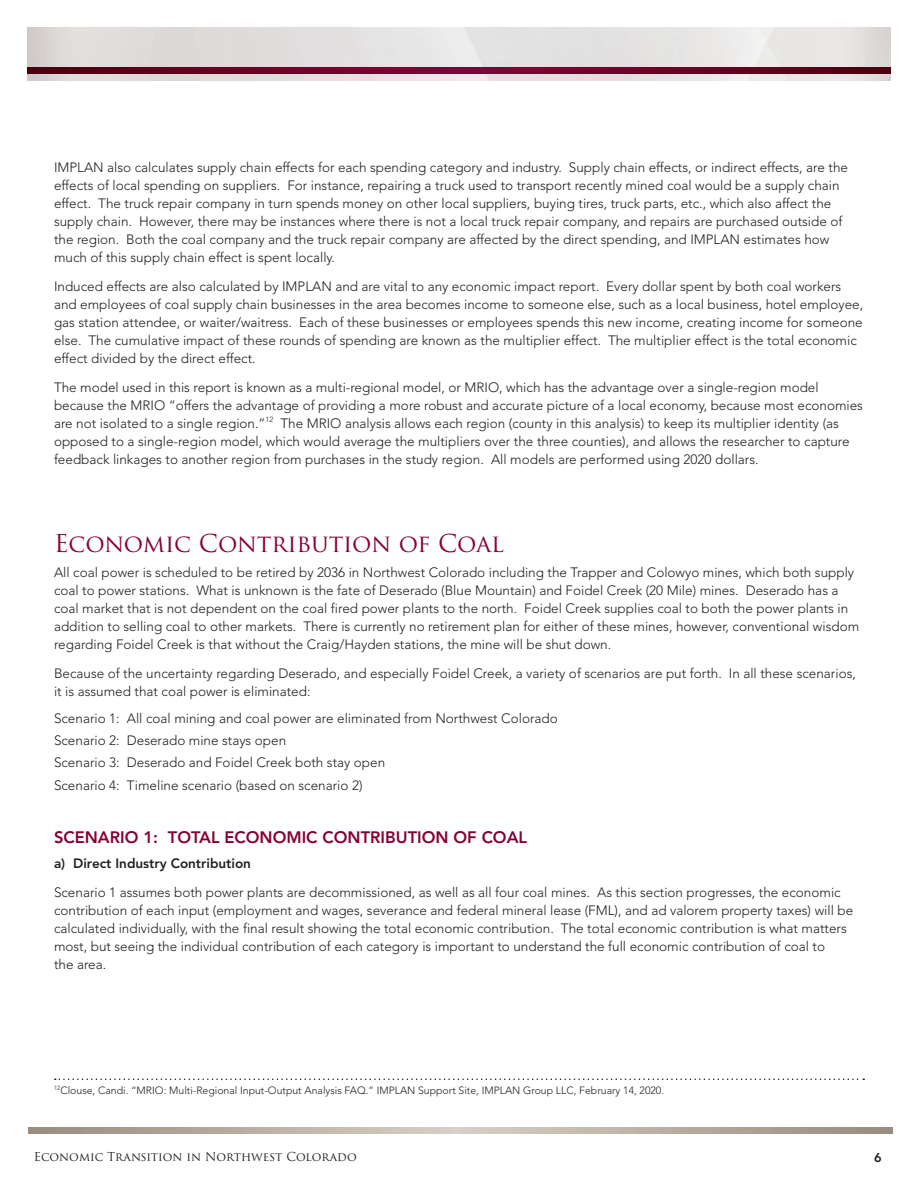
<style>
.page{position:relative;width:918px;height:1188px;background:#fff}
.page>*{position:absolute;margin:0;border:0;box-sizing:border-box;transform-origin:0 0}
.Section_headers{font:24px "Trajan Pro";letter-spacing:-.01em;color:#860037}
.Sub_section_headers{font:800 16.5px "Avenir";color:#860037}
.Body_copy{font:300 13.5px/18px "Avenir";color:#231f20}
.Body_copy_bold{font:300 13.5px/18px "Avenir";color:#231f20}
.Body_copy_bold-2{font:800 13.5px "Avenir";color:#231f20}
.t1{font:800 12.75px "Avenir";color:#231f20}
.t2{font:12px "Trajan Pro 3";color:#231f20}
.Source{font:300 10.5px "Avenir";color:#231f20}
</style>
<div class="page">
<img style="left:27px;top:27px;width:864px;height:54px">
<svg style="left:27px;top:68px;width:864px;height:6px;background:#680023"></svg>
<svg style="left:28px;top:1128px;width:864px;height:6px;background:#b8ada1"></svg>
<svg style="left:55px;top:1078px;width:809px;height:2px"></svg>
<p class="Body_copy" style="left:54px;top:159px;width:796px">IMPLAN also calculates supply chain effects for each spending category and industry. Supply chain effects, or indirect effects, are the effects of local spending on suppliers. For instance, repairing a truck used to transport recently mined coal would be a supply chain effect. The truck repair company in turn spends money on other local suppliers, buying tires, truck parts, etc., which also affect the supply chain. However, there may be instances where there is not a local truck repair company, and repairs are purchased outside of the region. Both the coal company and the truck repair company are affected by the direct spending, and IMPLAN estimates how much of this supply chain effect is spent locally.</p>
<p class="Body_copy" style="left:54px;top:278px;width:811px">Induced effects are also calculated by IMPLAN and are vital to any economic impact report. Every dollar spent by both coal workers and employees of coal supply chain businesses in the area becomes income to someone else, such as a local business, hotel employee, gas station attendee, or waiter/waitress. Each of these businesses or employees spends this new income, creating income for someone else. The cumulative impact of these rounds of spending are known as the multiplier effect. The multiplier effect is the total economic effect divided by the direct effect.</p>
<p class="Body_copy" style="left:54px;top:379px;width:811px">The model used in this report is known as a multi-regional model, or MRIO, which has the advantage over a single-region model because the MRIO “offers the advantage of providing a more robust and accurate picture of a local economy, because most economies are not isolated to a single region.”<sup>12</sup> The MRIO analysis allows each region (county in this analysis) to keep its multiplier identity (as opposed to a single-region model, which would average the multipliers over the three counties), and allows the researcher to capture feedback linkages to another region from purchases in the study region. All models are performed using 2020 dollars.</p>
<p class="Section_headers" style="left:54px;top:528px;width:452px">Economic Contribution of Coal</p>
<p class="Body_copy" style="left:54px;top:563px;width:807px">All coal power is scheduled to be retired by 2036 in Northwest Colorado including the Trapper and Colowyo mines, which both supply coal to power stations. What is unknown is the fate of Deserado (Blue Mountain) and Foidel Creek (20 Mile) mines. Deserado has a coal market that is not dependent on the coal fired power plants to the north. Foidel Creek supplies coal to both the power plants in addition to selling coal to other markets. There is currently no retirement plan for either of these mines, however, conventional wisdom regarding Foidel Creek is that without the Craig/Hayden stations, the mine will be shut down.</p>
<p class="Body_copy" style="left:54px;top:664px;width:803px">Because of the uncertainty regarding Deserado, and especially Foidel Creek, a variety of scenarios are put forth. In all these scenarios, it is assumed that coal power is eliminated:</p>
<p class="Body_copy" style="left:54px;top:709px;width:505px">Scenario 1: All coal mining and coal power are eliminated from Northwest Colorado</p>
<p class="Body_copy" style="left:54px;top:731px;width:234px">Scenario 2: Deserado mine stays open</p>
<p class="Body_copy" style="left:54px;top:754px;width:333px">Scenario 3: Deserado and Foidel Creek both stay open</p>
<p class="Body_copy" style="left:54px;top:776px;width:310px">Scenario 4: Timeline scenario (based on scenario 2)</p>
<p class="Sub_section_headers" style="left:54px;top:828px;width:475px">SCENARIO 1: TOTAL ECONOMIC CONTRIBUTION OF COAL</p>
<p class="Body_copy_bold-2" style="left:54px;top:856px;width:199px">a) Direct Industry Contribution</p>
<p class="Body_copy_bold" style="left:54px;top:884px;width:801px">Scenario 1 assumes both power plants are decommissioned, as well as all four coal mines. As this section progresses, the economic contribution of each input (employment and wages, severance and federal mineral lease (FML), and ad valorem property taxes) will be calculated individually, with the final result showing the total economic contribution. The total economic contribution is what matters most, but seeing the individual contribution of each category is important to understand the full economic contribution of coal to<br>the area.</p>
<p class="Source" style="left:54px;top:1084px;width:612px"><sup>12</sup>Clouse, Candi. “MRIO: Multi-Regional Input-Output Analysis FAQ.” IMPLAN Support Site, IMPLAN Group LLC, February 14, 2020.</p>
<p class="t2" style="left:34px;top:1148px;width:325px">Economic Transition in Northwest Colorado</p>
<p class="t1" style="left:874px;top:1150px;width:9px">6</p>
</div>
